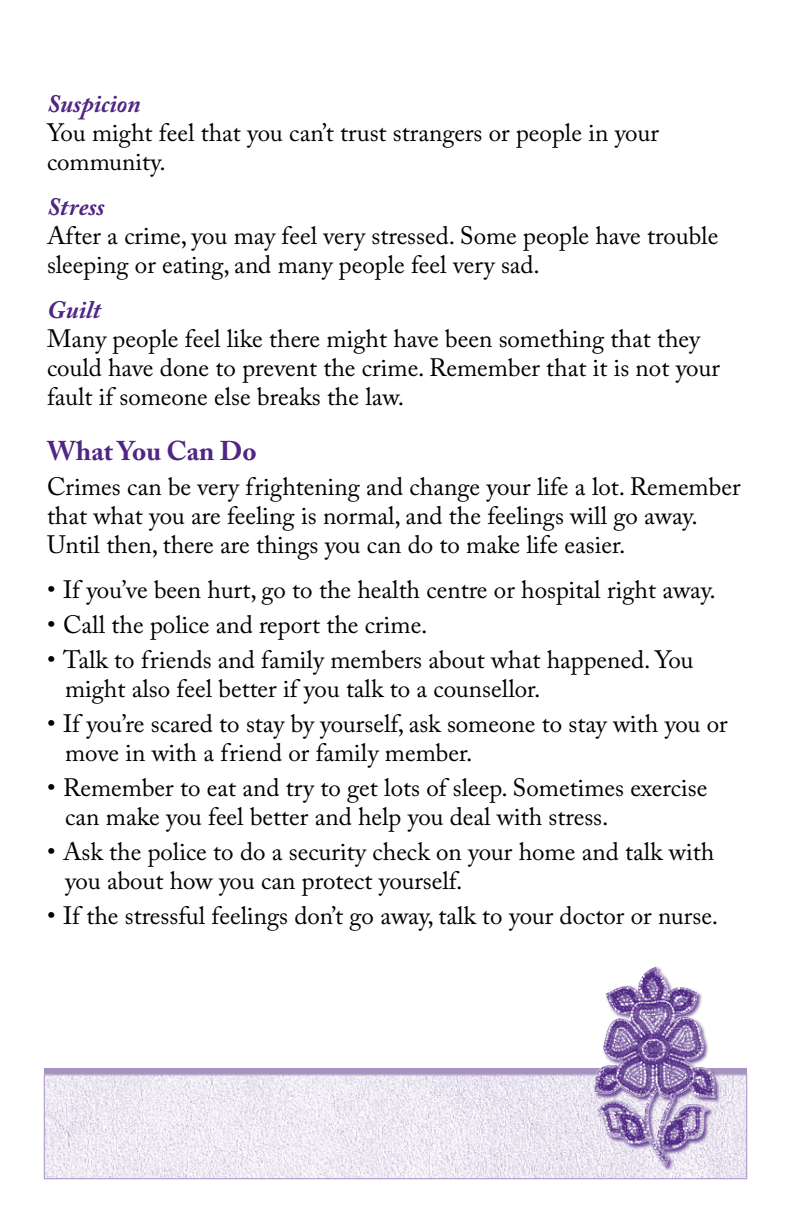
<style>
.page{position:relative;width:792px;height:1224px;background:#fff}
.page>*{position:absolute;margin:0;border:0;box-sizing:border-box;transform-origin:0 0}
.t1{font:700 27px "Adobe Caslon Pro";color:#4f2683}
.t2{font:25px/29px "Adobe Caslon Pro";color:#000}
.t3{font:italic 700 25px "Adobe Caslon Pro";color:#4f2683}
</style>
<div class="page">
<svg style="left:44px;top:1068px;width:703px;height:7px;background:#aa96c3"></svg>
<img style="left:46px;top:1077px;width:699px;height:100px">
<div style="left:44px;top:1075px;width:703px;height:104px;border:1px solid #a793c1"></div>
<div style="left:593px;top:965px;width:128px;height:207px;background:#4f2683;opacity:.8"></div>
<img style="left:587px;top:966px;width:137px;height:202px">
<p class="t3" style="left:47px;top:89px;width:95px">Suspicion</p>
<p class="t2" style="left:47px;top:118px;width:613px">You might feel that you can’t trust strangers or people in your community.</p>
<p class="t3" style="left:47px;top:192px;width:59px">Stress</p>
<p class="t2" style="left:47px;top:221px;width:673px">After a crime, you may feel very stressed. Some people have trouble sleeping or eating, and many people feel very sad.</p>
<p class="t3" style="left:47px;top:295px;width:55px">Guilt</p>
<p class="t2" style="left:47px;top:324px;width:674px">Many people feel like there might have been something that they could have done to prevent the crime. Remember that it is not your fault if someone else breaks the law.</p>
<p class="t1" style="left:47px;top:435px;width:211px">What You Can Do</p>
<p class="t2" style="left:47px;top:472px;width:695px">Crimes can be very frightening and change your life a lot. Remember that what you are feeling is normal, and the feelings will go away.<br>Until then, there are things you can do to make life easier.</p>
<p class="t2" style="left:47px;top:575px;width:670px">• If you’ve been hurt, go to the health centre or hospital right away.</p>
<p class="t2" style="left:47px;top:610px;width:382px">• Call the police and report the crime.</p>
<p class="t2" style="left:65px;top:645px;width:630px;text-indent:-18px">• Talk to friends and family members about what happened. You might also feel better if you talk to a counsellor.</p>
<p class="t2" style="left:65px;top:709px;width:664px;text-indent:-18px">• If you’re scared to stay by yourself, ask someone to stay with you or move in with a friend or family member.</p>
<p class="t2" style="left:65px;top:773px;width:644px;text-indent:-18px">• Remember to eat and try to get lots of sleep. Sometimes exercise can make you feel better and help you deal with stress.</p>
<p class="t2" style="left:65px;top:837px;width:651px;text-indent:-18px">• Ask the police to do a security check on your home and talk with you about how you can protect yourself.</p>
<p class="t2" style="left:47px;top:901px;width:673px">• If the stressful feelings don’t go away, talk to your doctor or nurse.</p>
</div>
